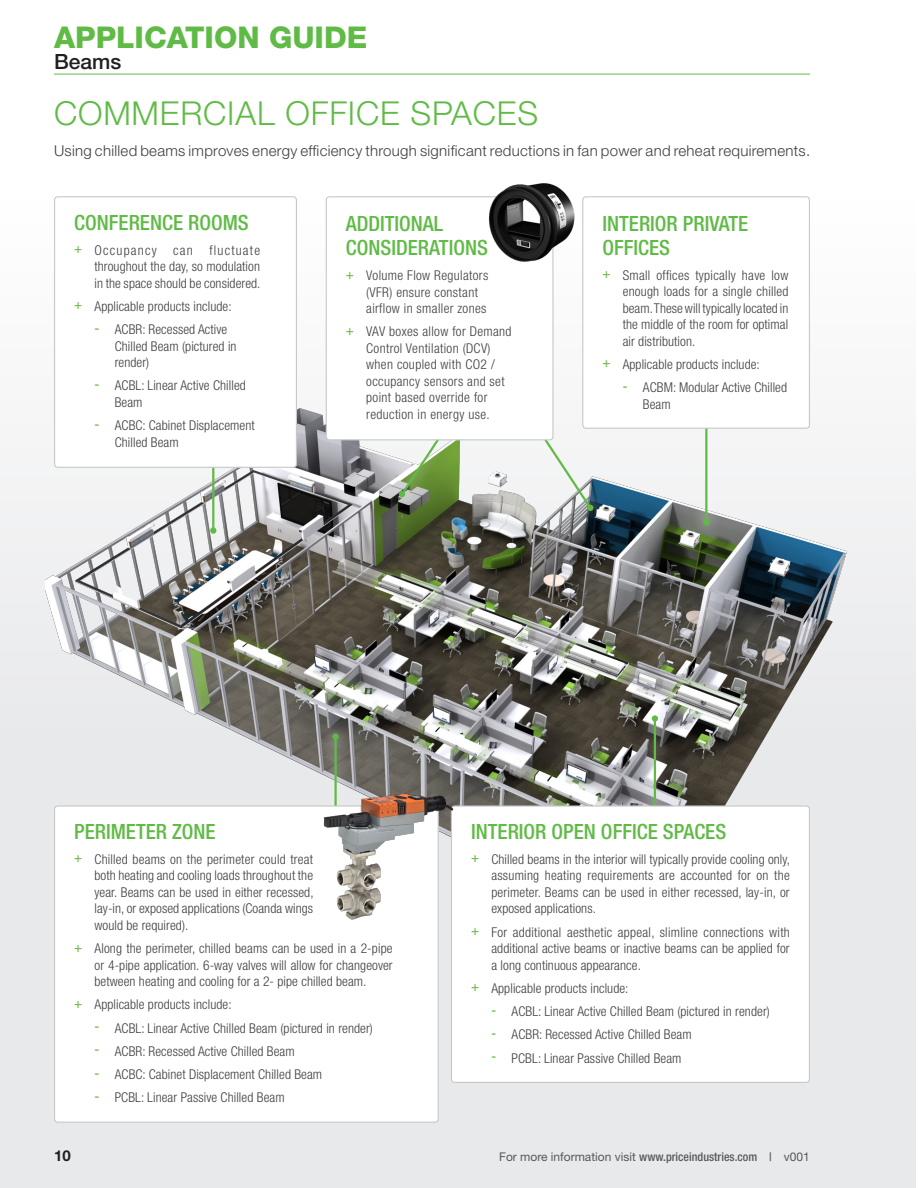
<style>
.page{position:relative;width:918px;height:1188px;background:#fff}
.page>*{position:absolute;margin:0;border:0;box-sizing:border-box;transform-origin:0 0}
.Special-Heading_2{font:300 33px "Helvetica Neue LT Std";letter-spacing:.025em;color:#60bb46}
.t1{font:800 30px "Helvetica Neue LT Std";color:#60bb46}
.Sidebar_-_Heading_2{font:500 condensed 21px/24px "Helvetica Neue LT Std";color:#60bb46}
.t2{font:500 21px "Helvetica Neue LT Std";color:#231f20}
.Special-Body{font:300 15px "Helvetica Neue LT Std";letter-spacing:.02em;color:#3e3e3f}
.t3{font:700 15px "Helvetica Neue LT Std";color:#231f20}
.t4{font:300 condensed 13.5px/16.5px "Helvetica Neue LT Std";letter-spacing:.005em;color:#3e3e3f;text-align:justify}
.t5{font:300 condensed 13.5px/16.5px "Helvetica Neue LT Std";letter-spacing:.025em;color:#3e3e3f}
.t6{font:12px "Helvetica Neue LT Std";color:#57585a}
.s1{font-weight:500;color:#73c053}
.s2{font-weight:500;font-stretch:condensed}
</style>
<div class="page">
<div style="left:0;top:185px;width:916px;height:1003px;background:linear-gradient(to bottom,#fbfbfb,#e2e3e6)"></div>
<img style="left:45px;top:402px;width:807px;height:538px">
<div style="left:198px;top:336px;width:30px;height:210px;background:#fff;opacity:.75"></div>
<hr style="left:212px;top:347px;width:2px;height:184px;background:#60bb46">
<div style="left:210px;top:527px;width:6px;height:7px;background:#60bb46;border-radius:50%"></div>
<div style="left:691px;top:328px;width:30px;height:210px;background:#fff;opacity:.75"></div>
<hr style="left:705px;top:339px;width:2px;height:184px;background:#60bb46">
<div style="left:703px;top:519px;width:7px;height:7px;background:#60bb46;border-radius:50%"></div>
<div style="left:454px;top:307px;width:151px;height:216px;background:#fff;opacity:.75"></div>
<div style="left:640px;top:703px;width:30px;height:303px;background:#fff;opacity:.75"></div>
<hr style="left:654px;top:719px;width:2px;height:276px;background:#60bb46">
<div style="left:652px;top:715px;width:6px;height:7px;background:#60bb46;border-radius:50%"></div>
<div style="left:321px;top:722px;width:30px;height:303px;background:#fff;opacity:.75"></div>
<hr style="left:334px;top:737px;width:3px;height:276px;background:#60bb46">
<div style="left:332px;top:733px;width:7px;height:7px;background:#60bb46;border-radius:50%"></div>
<div style="left:451px;top:806px;width:358px;height:276px;background:#fff;border-radius:3px"></div>
<div style="left:451px;top:805px;width:359px;height:278px;border:1px solid #c7c8ca;border-radius:3px"></div>
<div style="left:55px;top:806px;width:383px;height:316px;background:#fff;border-radius:3px"></div>
<div style="left:55px;top:197px;width:241px;height:270px;background:#fff;border-radius:3px"></div>
<div style="left:54px;top:196px;width:243px;height:272px;border:1px solid #c7c8ca;border-radius:3px"></div>
<div style="left:583px;top:197px;width:226px;height:231px;background:#fff;border-radius:3px"></div>
<div style="left:582px;top:196px;width:228px;height:233px;border:1px solid #c7c8ca;border-radius:3px"></div>
<div style="left:387px;top:293px;width:152px;height:216px;background:#fff;opacity:.75"></div>
<svg style="left:399px;top:302px;width:194px;height:209px"></svg>
<div style="left:326px;top:197px;width:227px;height:243px;background:#fff;border-radius:3px"></div>
<div style="left:326px;top:196px;width:228px;height:244px;border:1px solid #c7c8ca;border-radius:3px"></div>
<img style="left:465px;top:183px;width:136px;height:90px">
<img style="left:313px;top:783px;width:148px;height:144px">
<hr style="left:54px;top:74px;width:756px;height:1px;background:#60bb46">
<h2 class="t1" style="left:54px;top:20px;width:315px">APPLICATION GUIDE</h2>
<h3 class="t2" style="left:54px;top:49px;width:69px">Beams</h3>
<p class="Special-Heading_2" style="left:54px;top:93px;width:486px">COMMERCIAL OFFICE SPACES</p>
<p class="Special-Body" style="left:54px;top:141px;width:758px">Using chilled beams improves energy efficiency through significant reductions in fan power and reheat requirements.</p>
<p class="Sidebar_-_Heading_2" style="left:74px;top:210px;width:176px">CONFERENCE ROOMS</p>
<p class="t4" style="left:94px;top:242px;width:168px;text-indent:-20px"><span class="s1">+</span> Occupancy can fluctuate throughout the day, so modulation in the space should be considered.</p>
<p class="t4" style="left:74px;top:298px;width:159px"><span class="s1">+</span> Applicable products include:</p>
<p class="t4" style="left:115px;top:321px;width:123px;text-align:left;text-indent:-20px"><span class="s1">-</span> ACBR: Recessed Active<br>Chilled Beam (pictured in render)</p>
<p class="t4" style="left:115px;top:377px;width:133px;text-indent:-20px"><span class="s1">-</span> ACBL: Linear Active Chilled<br>Beam</p>
<p class="t4" style="left:115px;top:417px;width:142px;text-indent:-20px"><span class="s1">-</span> ACBC: Cabinet Displacement<br>Chilled Beam</p>
<p class="Sidebar_-_Heading_2" style="left:346px;top:212px;width:144px">ADDITIONAL<br>CONSIDERATIONS</p>
<p class="t5" style="left:366px;top:267px;width:124px;text-indent:-20px"><span class="s1">+</span> Volume Flow Regulators (VFR) ensure constant airflow in smaller zones</p>
<p class="t5" style="left:366px;top:323px;width:147px;text-indent:-20px"><span class="s1">+</span> VAV boxes allow for Demand<br>Control Ventilation (DCV) when coupled with CO2 / occupancy sensors and set point based override for reduction in energy use.</p>
<p class="Sidebar_-_Heading_2" style="left:602px;top:211px;width:147px">INTERIOR PRIVATE<br>OFFICES</p>
<p class="t4" style="left:623px;top:266px;width:167px;text-indent:-20px"><span class="s1">+</span> Small offices typically have low enough loads for a single chilled beam. These will typically located in the middle of the room for optimal air distribution.</p>
<p class="t4" style="left:602px;top:356px;width:159px"><span class="s1">+</span> Applicable products include:</p>
<p class="t4" style="left:643px;top:379px;width:146px;text-indent:-20px"><span class="s1">-</span> ACBM: Modular Active Chilled<br>Beam</p>
<p class="Sidebar_-_Heading_2" style="left:74px;top:820px;width:143px">PERIMETER ZONE</p>
<p class="t4" style="left:94px;top:851px;width:221px;text-indent:-20px"><span class="s1">+</span> Chilled beams on the perimeter could treat both heating and cooling loads throughout the year. Beams can be used in either recessed, lay-in, or exposed applications (Coanda wings would be required).</p>
<p class="t4" style="left:94px;top:940px;width:300px;text-indent:-20px"><span class="s1">+</span> Along the perimeter, chilled beams can be used in a 2-pipe or 4-pipe application. 6-way valves will allow for changeover between heating and cooling for a 2- pipe chilled beam.</p>
<p class="t4" style="left:74px;top:996px;width:159px"><span class="s1">+</span> Applicable products include:</p>
<p class="t4" style="left:94px;top:1020px;width:280px"><span class="s1">-</span> ACBL: Linear Active Chilled Beam (pictured in render)</p>
<p class="t4" style="left:94px;top:1043px;width:202px"><span class="s1">-</span> ACBR: Recessed Active Chilled Beam</p>
<p class="t4" style="left:94px;top:1066px;width:229px"><span class="s1">-</span> ACBC: Cabinet Displacement Chilled Beam</p>
<p class="t4" style="left:94px;top:1089px;width:192px"><span class="s1">-</span> PCBL: Linear Passive Chilled Beam</p>
<p class="Sidebar_-_Heading_2" style="left:471px;top:820px;width:257px">INTERIOR OPEN OFFICE SPACES</p>
<p class="t4" style="left:491px;top:851px;width:300px;text-indent:-20px"><span class="s1">+</span> Chilled beams in the interior will typically provide cooling only, assuming heating requirements are accounted for on the perimeter. Beams can be used in either recessed, lay-in, or exposed applications.</p>
<p class="t4" style="left:491px;top:924px;width:300px;text-indent:-20px"><span class="s1">+</span> For additional aesthetic appeal, slimline connections with additional active beams or inactive beams can be applied for a long continuous appearance.</p>
<p class="t4" style="left:471px;top:980px;width:159px"><span class="s1">+</span> Applicable products include:</p>
<p class="t4" style="left:491px;top:1003px;width:280px"><span class="s1">-</span> ACBL: Linear Active Chilled Beam (pictured in render)</p>
<p class="t4" style="left:491px;top:1026px;width:202px"><span class="s1">-</span> ACBR: Recessed Active Chilled Beam</p>
<p class="t4" style="left:491px;top:1050px;width:192px"><span class="s1">-</span> PCBL: Linear Passive Chilled Beam</p>
<p class="t3" style="left:54px;top:1146px;width:18px">10</p>
<p class="t6" style="left:499px;top:1150px;width:312px">For more information visit <span class="s2">www.priceindustries.com |</span> v001</p>
</div>
